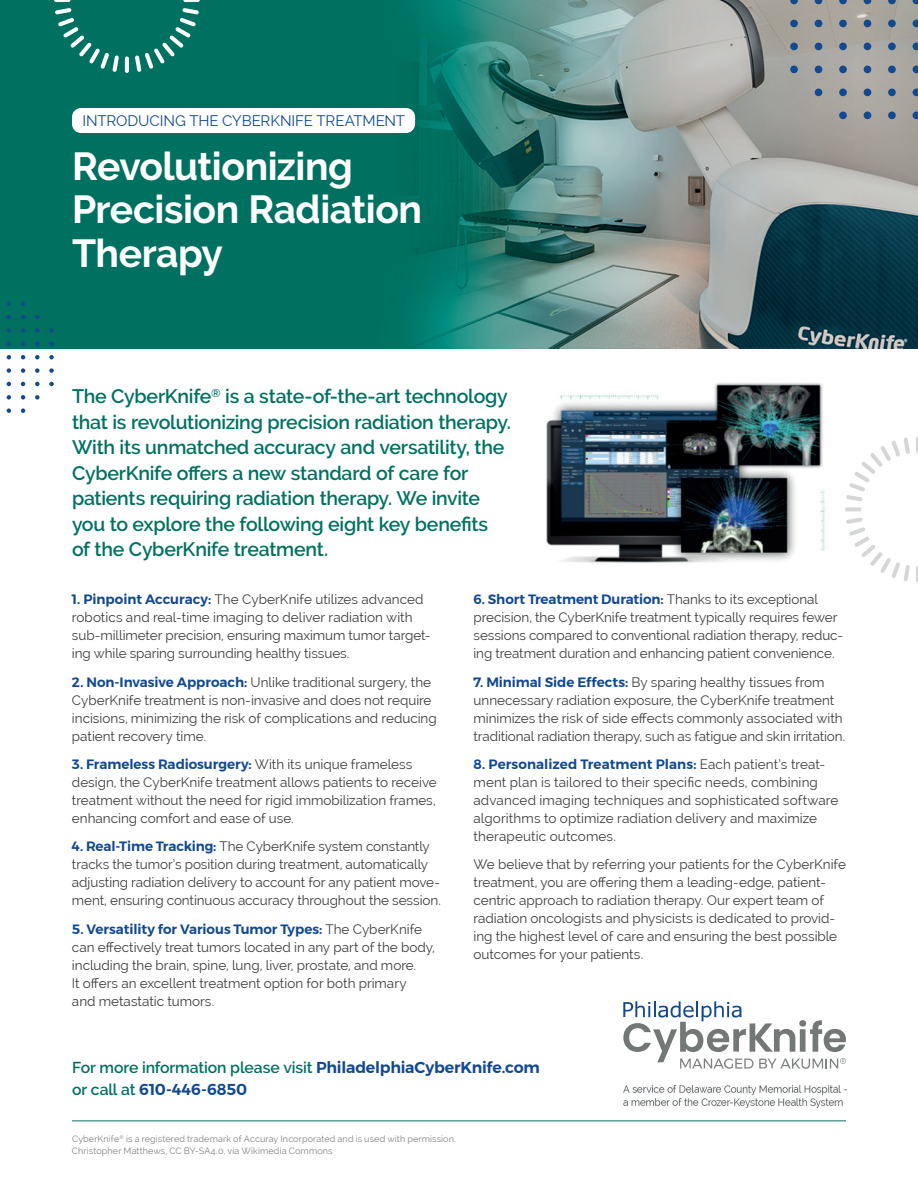
<style>
.page{position:relative;width:918px;height:1188px;background:#fff}
.page>*{position:absolute;margin:0;border:0;box-sizing:border-box;transform-origin:0 0}
.t1{font:700 39px/43.5px "Raleway";letter-spacing:-.015em;color:#fff}
.t2{font:600 19.5px/25.5px "Raleway";letter-spacing:-.015em;color:#007160}
.t3{font:600 15.75px "Raleway";letter-spacing:-.005em;color:#007160}
.t4{font:600 15.75px "Montserrat";letter-spacing:-.01em;color:#12498f}
.t5{font:15px "Raleway";letter-spacing:-.005em;color:#12498f}
.t6{font:13.5px/18px "Raleway";color:#3e3e3f}
.t7{font:600 13.5px "Montserrat";letter-spacing:-.005em;color:#12498f}
.t8{font:9px/12px "Raleway";letter-spacing:.015em;color:#808285}
.s1{font-family:"Montserrat";font-weight:600;color:#12498f}
.s2{font-family:"Raleway";font-weight:400;color:#3e3e3f}
.s3{font-family:"Montserrat";color:#12498f}
.s4{font-family:"Raleway";color:#007160}
</style>
<div class="page">
<img style="left:546px;top:382px;width:279px;height:181px">
<img style="left:0;top:0;width:918px;height:348px">
<svg style="left:0;top:293px;width:54px;height:120px"></svg>
<svg style="left:790px;top:0;width:128px;height:135px"></svg>
<svg style="left:54px;top:0;width:146px;height:73px"></svg>
<hr style="left:72px;top:1120px;width:774px;height:1px;background:#007160">
<svg style="left:845px;top:437px;width:73px;height:145px"></svg>
<div style="left:72px;top:108px;width:343px;height:25px;background:#fff;border-radius:9px"></div>
<img style="left:623px;top:1086px;width:223px;height:22px">
<svg style="left:623px;top:1001px;width:223px;height:68px"></svg>
<p class="t5" style="left:82px;top:112px;width:324px">INTRODUCING THE CYBERKNIFE TREATMENT</p>
<h1 class="t1" style="left:72px;top:144px;width:352px">Revolutionizing<br>Precision Radiation<br>Therapy</h1>
<p class="t2" style="left:72px;top:384px;width:440px">The CyberKnife<sup>®</sup> is a state-of-the-art technology that is revolutionizing precision radiation therapy.<br>With its unmatched accuracy and versatility, the CyberKnife offers a new standard of care for patients requiring radiation therapy. We invite you to explore the following eight key benefits of the CyberKnife treatment.</p>
<p class="t6" style="left:72px;top:591px;width:360px"><span class="s1">1. Pinpoint Accuracy:</span> The CyberKnife utilizes advanced robotics and real-time imaging to deliver radiation with sub-millimeter precision, ensuring maximum tumor target&shy;ing while sparing surrounding healthy tissues.</p>
<p class="t6" style="left:72px;top:673px;width:366px"><span class="s1">2. Non-Invasive Approach:</span> Unlike traditional surgery, the CyberKnife treatment is non-invasive and does not require incisions, minimizing the risk of complications and reducing patient recovery time.</p>
<p class="t7" style="left:72px;top:754px;width:342px">3. Frameless Radiosurgery: <span class="s2">With its unique frameless</span></p>
<p class="t6" style="left:72px;top:773px;width:366px;text-align:justify">design, the CyberKnife treatment allows patients to receive treatment without the need for rigid immobilization frames, enhancing comfort and ease of use.</p>
<p class="t6" style="left:72px;top:838px;width:370px"><span class="s1">4. Real-Time Tracking:</span> The CyberKnife system constantly tracks the tumor’s position during treatment, automatically adjusting radiation delivery to account for any patient move&shy;ment, ensuring continuous accuracy throughout the session.</p>
<p class="t7" style="left:72px;top:918px;width:352px">5. Versatility for Various Tumor Types: <span class="s2">The CyberKnife</span></p>
<p class="t6" style="left:72px;top:938px;width:365px">can effectively treat tumors located in any part of the body, including the brain, spine, lung, liver, prostate, and more.<br>It offers an excellent treatment option for both primary<br>and metastatic tumors.</p>
<p class="t7" style="left:474px;top:589px;width:346px">6. Short Treatment Duration: <span class="s2">Thanks to its exceptional</span></p>
<p class="t6" style="left:474px;top:609px;width:371px">precision, the CyberKnife treatment typically requires fewer sessions compared to conventional radiation therapy, reduc&shy;ing treatment duration and enhancing patient convenience.</p>
<p class="t6" style="left:474px;top:673px;width:373px"><span class="s1">7. Minimal Side Effects:</span> By sparing healthy tissues from unnecessary radiation exposure, the CyberKnife treatment minimizes the risk of side effects commonly associated with traditional radiation therapy, such as fatigue and skin irritation.</p>
<p class="t7" style="left:474px;top:754px;width:353px">8. Personalized Treatment Plans: <span class="s2">Each patient’s treat-</span></p>
<p class="t6" style="left:474px;top:773px;width:366px">ment plan is tailored to their specific needs, combining advanced imaging techniques and sophisticated software algorithms to optimize radiation delivery and maximize therapeutic outcomes.</p>
<p class="t6" style="left:474px;top:856px;width:374px">We believe that by referring your patients for the CyberKnife treatment, you are offering them a leading-edge, patient&shy;centric approach to radiation therapy. Our expert team of radiation oncologists and physicists is dedicated to provid&shy;ing the highest level of care and ensuring the best possible outcomes for your patients.</p>
<p class="t3" style="left:72px;top:1059px;width:469px">For more information please visit <span class="s3">PhiladelphiaCyberKnife.com</span></p>
<p class="t4" style="left:72px;top:1077px;width:177px"><span class="s4">or call at</span> 610-446-6850</p>
<p class="t8" style="left:72px;top:1133px;width:385px">CyberKnife<sup>®</sup> is a registered trademark of Accuray Incorporated and is used with permission.<br>Christopher Matthews, CC BY-SA4.0, via Wikimedia Commons</p>
</div>
